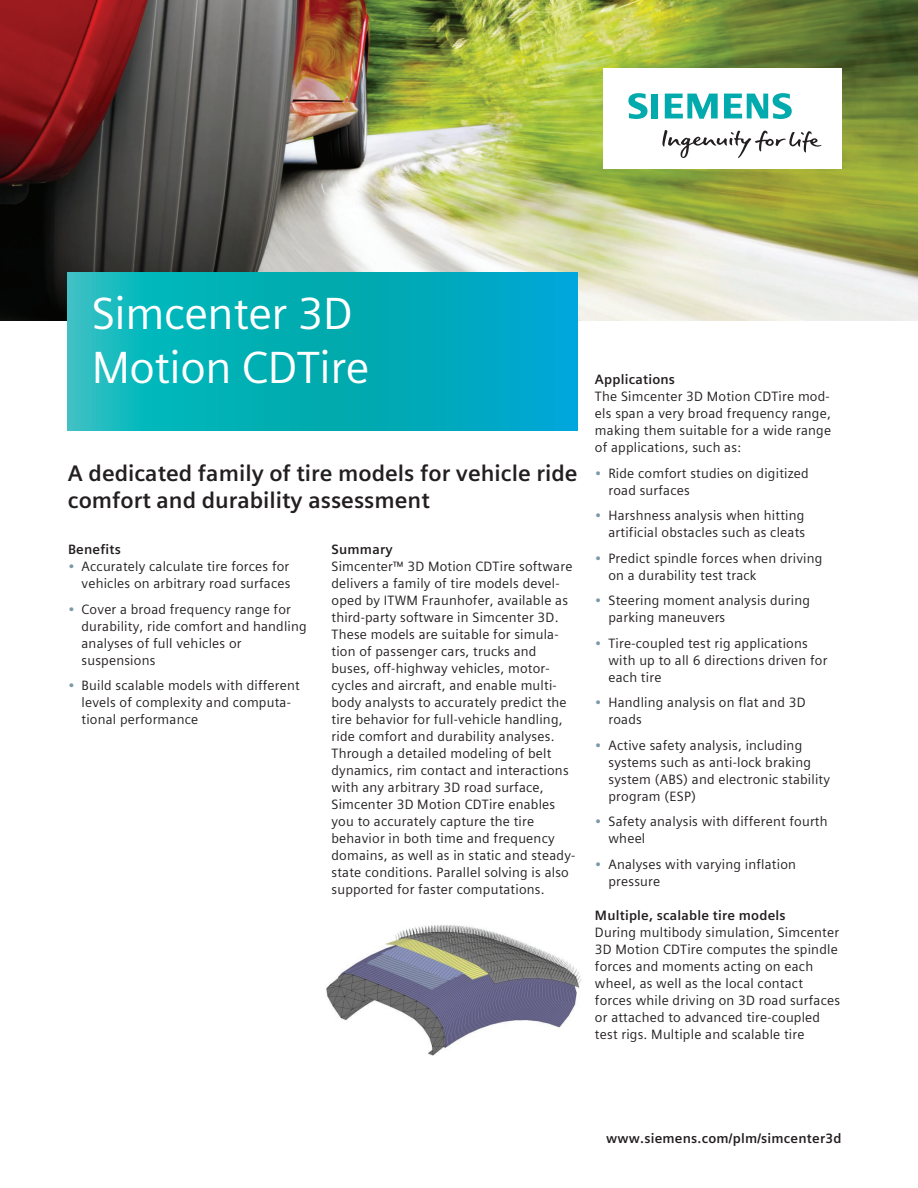
<style>
.page{position:relative;width:918px;height:1188px;background:#fff}
.page>*{position:absolute;margin:0;border:0;box-sizing:border-box;transform-origin:0 0}
.t1{font:45px/54px "Siemens Sans Global";letter-spacing:-.01em;color:#fff}
.t2{font:700 22.5px/27px "Siemens Sans Global";color:#231f20}
.t3{font:13.5px/17px "Siemens Sans Global";letter-spacing:.015em;color:#231f20}
.t4{font:700 13.5px "Siemens Sans Global";letter-spacing:.015em;color:#231f20}
.s1{color:#7b99a9}
</style>
<div class="page">
<img style="left:0;top:0;width:918px;height:320px">
<div style="left:603px;top:68px;width:238px;height:101px;background:#fff"></div>
<svg style="left:662px;top:130px;width:159px;height:28px"></svg>
<svg style="left:628px;top:93px;width:30px;height:26px"></svg>
<svg style="left:665px;top:94px;width:53px;height:25px"></svg>
<svg style="left:724px;top:93px;width:68px;height:26px"></svg>
<svg style="left:68px;top:272px;width:510px;height:159px;background:#05aebb"></svg>
<img style="left:326px;top:925px;width:256px;height:131px">
<h1 class="t1" style="left:92px;top:287px;width:279px">Simcenter 3D<br>Motion CDTire</h1>
<h2 class="t2" style="left:68px;top:460px;width:511px">A dedicated family of tire models for vehicle ride comfort and durability assessment</h2>
<p class="t4" style="left:68px;top:539px;width:54px">Benefits</p>
<p class="t3" style="left:68px;top:558px;width:224px;text-align:right"><span class="s1">•</span> Accurately calculate tire forces for vehicles on arbitrary road surfaces</p>
<p class="t3" style="left:82px;top:601px;width:227px;text-indent:-14px"><span class="s1">•</span> Cover a broad frequency range for durability, ride comfort and handling analyses of full vehicles or suspensions</p>
<p class="t3" style="left:82px;top:677px;width:220px;text-indent:-14px"><span class="s1">•</span> Build scalable models with different levels of complexity and computa&shy;tional performance</p>
<p class="t4" style="left:332px;top:539px;width:63px">Summary</p>
<p class="t3" style="left:332px;top:558px;width:245px">Simcenter™ 3D Motion CDTire software delivers a family of tire models devel&shy;oped by ITWM Fraunhofer, available as third-party software in Simcenter 3D.<br>These models are suitable for simula&shy;tion of passenger cars, trucks and buses, off-highway vehicles, motor&shy;cycles and aircraft, and enable multi&shy;body analysts to accurately predict the tire behavior for full-vehicle handling, ride comfort and durability analyses.<br>Through a detailed modeling of belt dynamics, rim contact and interactions with any arbitrary 3D road surface, Simcenter 3D Motion CDTire enables you to accurately capture the tire behavior in both time and frequency domains, as well as in static and steady&shy;state conditions. Parallel solving is also supported for faster computations.</p>
<p class="t4" style="left:595px;top:369px;width:82px">Applications</p>
<p class="t3" style="left:595px;top:388px;width:238px;text-align:justify">The Simcenter 3D Motion CDTire mod&shy;els span a very broad frequency range, making them suitable for a wide range of applications, such as:</p>
<p class="t3" style="left:608px;top:465px;width:202px;text-indent:-14px"><span class="s1">•</span> Ride comfort studies on digitized road surfaces</p>
<p class="t3" style="left:595px;top:507px;width:212px;text-align:right"><span class="s1">•</span> Harshness analysis when hitting artificial obstacles such as cleats</p>
<p class="t3" style="left:608px;top:550px;width:215px;text-indent:-14px"><span class="s1">•</span> Predict spindle forces when driving on a durability test track</p>
<p class="t3" style="left:608px;top:592px;width:203px;text-indent:-14px"><span class="s1">•</span> Steering moment analysis during parking maneuvers</p>
<p class="t3" style="left:608px;top:635px;width:221px;text-indent:-14px"><span class="s1">•</span> Tire-coupled test rig applications with up to all 6 directions driven for each tire</p>
<p class="t3" style="left:608px;top:694px;width:199px;text-indent:-14px"><span class="s1">•</span> Handling analysis on flat and 3D roads</p>
<p class="t3" style="left:608px;top:737px;width:223px;text-indent:-14px"><span class="s1">•</span> Active safety analysis, including systems such as anti-lock braking system (ABS) and electronic stability program (ESP)</p>
<p class="t3" style="left:608px;top:813px;width:221px;text-indent:-14px"><span class="s1">•</span> Safety analysis with different fourth wheel</p>
<p class="t3" style="left:608px;top:856px;width:189px;text-indent:-14px"><span class="s1">•</span> Analyses with varying inflation pressure</p>
<p class="t4" style="left:595px;top:905px;width:192px">Multiple, scalable tire models</p>
<p class="t3" style="left:595px;top:924px;width:247px">During multibody simulation, Simcenter 3D Motion CDTire computes the spindle forces and moments acting on each wheel, as well as the local contact forces while driving on 3D road surfaces or attached to advanced tire-coupled test rigs. Multiple and scalable tire</p>
<p class="t4" style="left:606px;top:1128px;width:237px">www.siemens.com/plm/simcenter3d</p>
</div>
